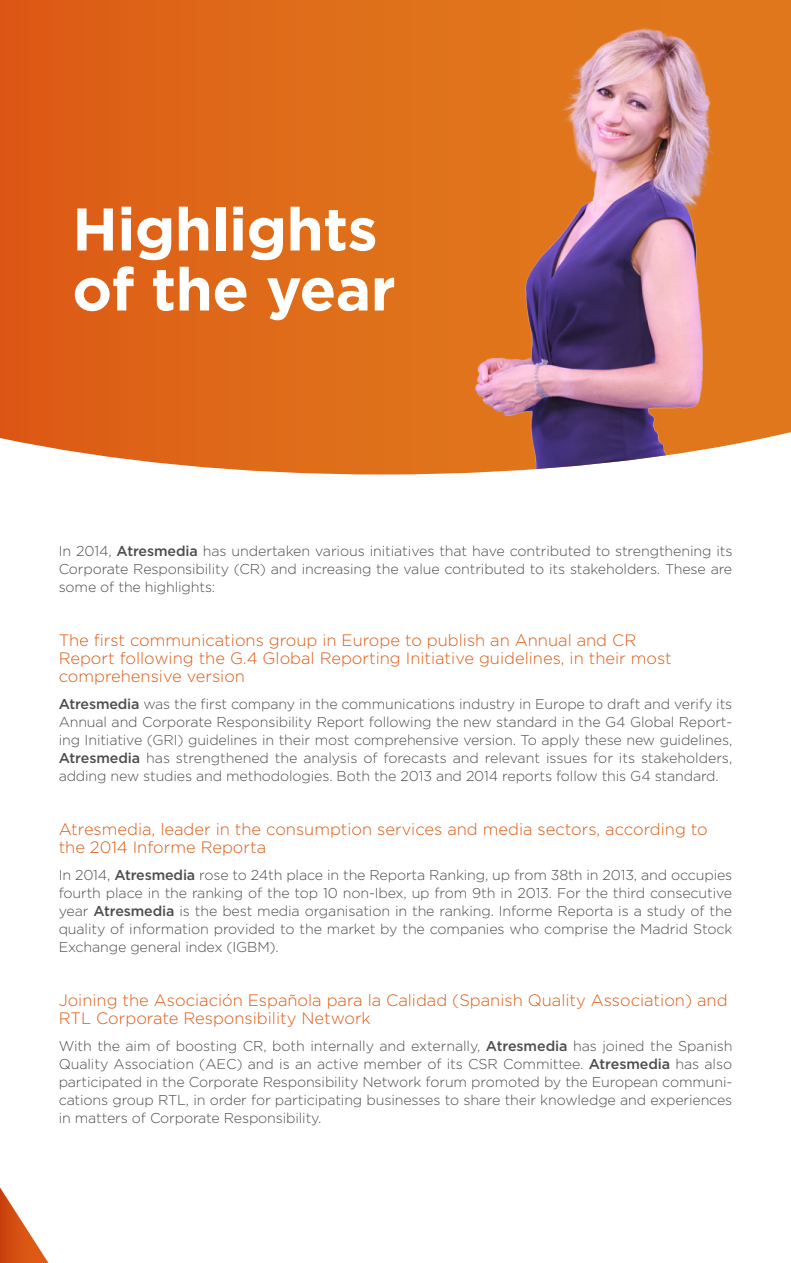
<style>
.page{position:relative;width:791px;height:1263px;background:#fff}
.page>*{position:absolute;margin:0;border:0;box-sizing:border-box;transform-origin:0 0}
.t1{font:700 60px/60px "Gotham";letter-spacing:-.01em;color:#fff}
.t2{font:300 16.5px/18px "Gotham";color:#dd5b15}
.t3{font:300 14.25px/18px "Gotham";letter-spacing:-.01em;color:#4d4d4d;text-align:justify}
.s1{font-weight:500}
</style>
<div class="page">
<svg style="left:0;top:0;width:307px;height:474px;background:#de671e"></svg>
<img style="left:307px;top:0;width:484px;height:474px">
<svg style="left:0;top:1187px;width:48px;height:76px"></svg>
<h1 class="t1" style="left:72px;top:199px;width:325px">Highlights of the year</h1>
<p class="t3" style="left:59px;top:541px;width:675px">In 2014, <span class="s1">Atresmedia</span> has undertaken various initiatives that have contributed to strengthening its Corporate Responsibility (CR) and increasing the value contributed to its stakeholders. These are some of the highlights:</p>
<p class="t2" style="left:59px;top:630px;width:614px">The first communications group in Europe to publish an Annual and CR<br>Report following the G.4 Global Reporting Initiative guidelines, in their most comprehensive version</p>
<p class="t3" style="left:59px;top:694px;width:675px"><span class="s1">Atresmedia</span> was the first company in the communications industry in Europe to draft and verify its Annual and Corporate Responsibility Report following the new standard in the G4 Global Report&shy;ing Initiative (GRI) guidelines in their most comprehensive version. To apply these new guidelines, <span class="s1">Atresmedia</span> has strengthened the analysis of forecasts and relevant issues for its stakeholders, adding new studies and methodologies. Both the 2013 and 2014 reports follow this G4 standard.</p>
<p class="t2" style="left:59px;top:819px;width:650px">Atresmedia, leader in the consumption services and media sectors, according to the 2014 Informe Reporta</p>
<p class="t3" style="left:59px;top:865px;width:675px">In 2014, <span class="s1">Atresmedia</span> rose to 24th place in the Reporta Ranking, up from 38th in 2013, and occupies fourth place in the ranking of the top 10 non-Ibex, up from 9th in 2013. For the third consecutive year <span class="s1">Atresmedia</span> is the best media organisation in the ranking. Informe Reporta is a study of the quality of information provided to the market by the companies who comprise the Madrid Stock Exchange general index (IGBM).</p>
<p class="t2" style="left:59px;top:990px;width:670px">Joining the Asociación Española para la Calidad (Spanish Quality Association) and<br>RTL Corporate Responsibility Network</p>
<p class="t3" style="left:59px;top:1036px;width:675px">With the aim of boosting CR, both internally and externally, <span class="s1">Atresmedia</span> has joined the Spanish Quality Association (AEC) and is an active member of its CSR Committee. <span class="s1">Atresmedia</span> has also participated in the Corporate Responsibility Network forum promoted by the European communi&shy;cations group RTL, in order for participating businesses to share their knowledge and experiences in matters of Corporate Responsibility.</p>
</div>
